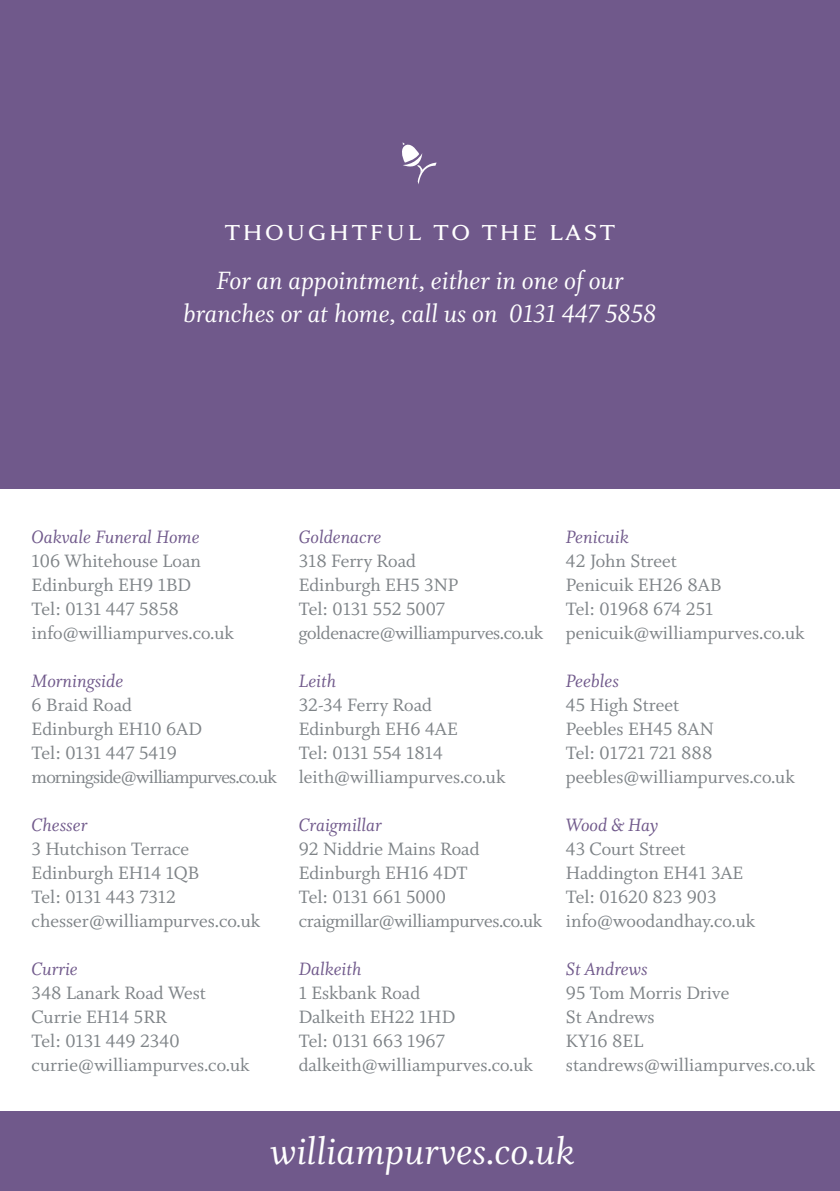
<style>
.page{position:relative;width:840px;height:1191px;background:#fff}
.page>*{position:absolute;margin:0;border:0;box-sizing:border-box;transform-origin:0 0}
.t1{font:42px "Whitman Italic LF";color:#fff}
.t2{font:32px "Anziano Small Caps";color:#fff}
.t3{font:28px/33.6px "Whitman Italic LF";color:#fff;text-align:center}
.t4{font:20px/24px "Whitman Roman LF";color:#7e8387}
.t5{font:20px "Whitman Italic LF";color:#70598b}
</style>
<div class="page">
<div style="left:0;top:0;width:839px;height:489px;background:#70598b"></div>
<div style="left:0;top:1111px;width:839px;height:80px;background:#70598b"></div>
<svg style="left:402px;top:142px;width:34px;height:42px"></svg>
<h2 class="t2" style="left:223px;top:213px;width:394px">thoughtful to the last</h2>
<h3 class="t3" style="left:183px;top:264px;width:475px">For an appointment, either in one of our branches or at home, call us on 0131 447 5858</h3>
<p class="t5" style="left:32px;top:526px;width:169px">Oakvale Funeral Home</p>
<p class="t4" style="left:32px;top:549px;width:204px">106 Whitehouse Loan<br>Edinburgh EH9 1BD<br>Tel: 0131 447 5858 info@williampurves.co.uk</p>
<p class="t5" style="left:32px;top:670px;width:93px">Morningside</p>
<p class="t4" style="left:32px;top:693px;width:246px">6 Braid Road<br>Edinburgh EH10 6AD<br>Tel: 0131 447 5419 morningside@williampurves.co.uk</p>
<p class="t5" style="left:32px;top:814px;width:57px">Chesser</p>
<p class="t4" style="left:32px;top:837px;width:230px">3 Hutchison Terrace<br>Edinburgh EH14 1QB<br>Tel: 0131 443 7312 chesser@williampurves.co.uk</p>
<p class="t5" style="left:32px;top:958px;width:48px">Currie</p>
<p class="t4" style="left:32px;top:981px;width:219px">348 Lanark Road West<br>Currie EH14 5RR<br>Tel: 0131 449 2340 currie@williampurves.co.uk</p>
<p class="t5" style="left:298px;top:526px;width:84px">Goldenacre</p>
<p class="t4" style="left:298px;top:549px;width:246px">318 Ferry Road<br>Edinburgh EH5 3NP<br>Tel: 0131 552 5007 goldenacre@williampurves.co.uk</p>
<p class="t5" style="left:298px;top:670px;width:39px">Leith</p>
<p class="t4" style="left:298px;top:693px;width:208px">32-34 Ferry Road<br>Edinburgh EH6 4AE<br>Tel: 0131 554 1814 leith@williampurves.co.uk</p>
<p class="t5" style="left:298px;top:814px;width:85px">Craigmillar</p>
<p class="t4" style="left:298px;top:837px;width:245px">92 Niddrie Mains Road<br>Edinburgh EH16 4DT<br>Tel: 0131 661 5000 craigmillar@williampurves.co.uk</p>
<p class="t5" style="left:298px;top:958px;width:64px">Dalkeith</p>
<p class="t4" style="left:298px;top:981px;width:235px">1 Eskbank Road<br>Dalkeith EH22 1HD<br>Tel: 0131 663 1967 dalkeith@williampurves.co.uk</p>
<p class="t5" style="left:565px;top:526px;width:64px">Penicuik</p>
<p class="t4" style="left:565px;top:549px;width:240px">42 John Street<br>Penicuik EH26 8AB<br>Tel: 01968 674 251 penicuik@williampurves.co.uk</p>
<p class="t5" style="left:565px;top:670px;width:54px">Peebles</p>
<p class="t4" style="left:565px;top:693px;width:230px">45 High Street<br>Peebles EH45 8AN<br>Tel: 01721 721 888 peebles@williampurves.co.uk</p>
<p class="t5" style="left:565px;top:814px;width:94px">Wood &amp; Hay</p>
<p class="t4" style="left:565px;top:837px;width:191px">43 Court Street<br>Haddington EH41 3AE<br>Tel: 01620 823 903 info@woodandhay.co.uk</p>
<p class="t5" style="left:565px;top:958px;width:83px">St Andrews</p>
<p class="t4" style="left:565px;top:981px;width:251px">95 Tom Morris Drive<br>St Andrews<br>KY16 8EL standrews@williampurves.co.uk</p>
<h1 class="t1" style="left:270px;top:1128px;width:305px">williampurves.co.uk</h1>
</div>
